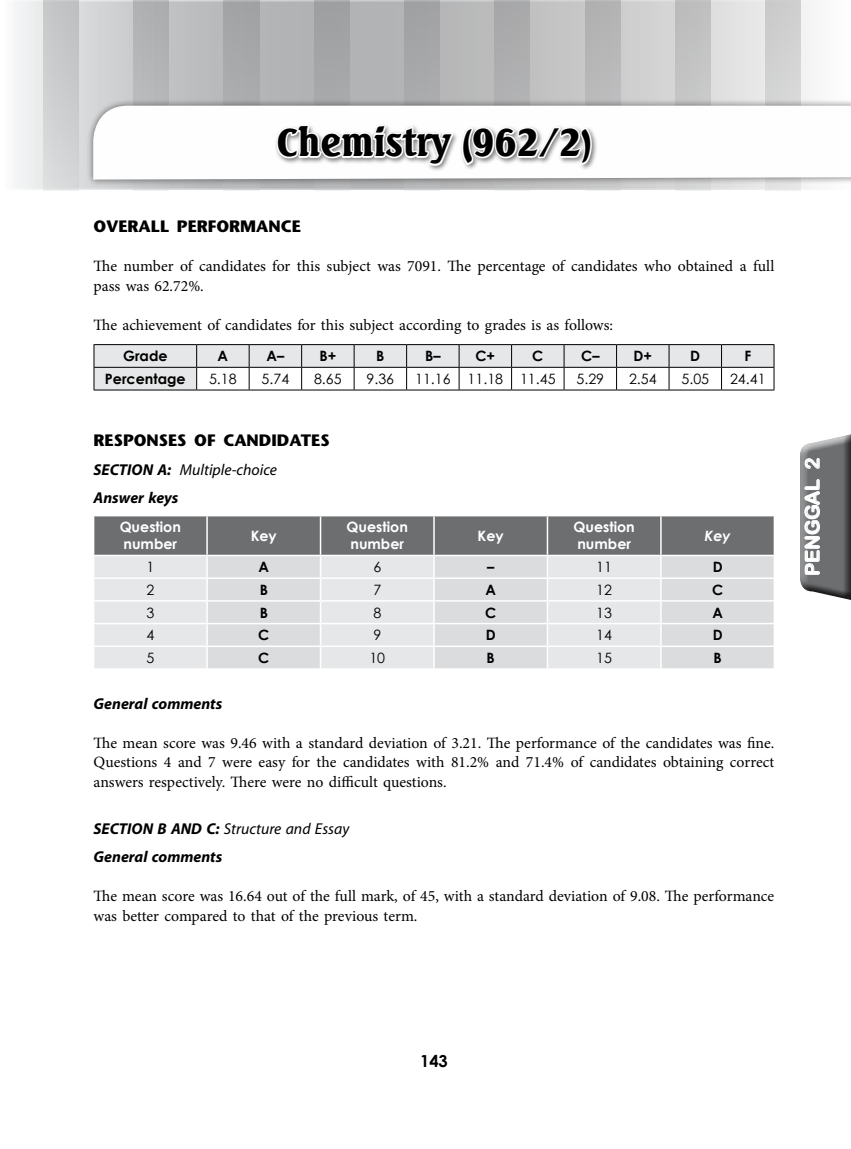
<style>
.page{position:relative;width:851px;height:1149px;background:#fff}
.page>*{position:absolute;margin:0;border:0;box-sizing:border-box;transform-origin:0 0}
.t1{font:900 37.5px "Seagull";color:#000}
.t2{font:19.5px "Arial Rounded MT Bold";color:#fff}
.t3{font:700 16.5px "Stone Sans";color:#000}
.t4{font:700 16.5px "Century Gothic";color:#000}
.t5{font:15.75px/19.5px "Minion Pro";color:#000}
.t6{font:italic 700 15.75px/28px "Myriad";color:#000}
.t7{font:14.25px "Century Gothic";color:#000}
.t8{font:700 14.25px/17.1px "Century Gothic";color:#fff}
.t9{font:700 14.25px "Century Gothic";color:#000}
.t10{font:italic 700 14.25px "Century Gothic";color:#fff}
.s1{font-weight:400}
</style>
<div class="page">
<svg style="left:800px;top:434px;width:50px;height:166px;background:#808183"></svg>
<svg style="left:17px;top:3px;width:794px;height:184px;background:#c9cacb"></svg>
<div style="left:0;top:0;width:850px;height:190px;border:2px solid #fff"></div>
<div style="left:43px;top:0;width:35px;height:190px;background:linear-gradient(to bottom,#c1c2c3,#d9dadc)"></div>
<div style="left:134px;top:0;width:35px;height:190px;background:#b2b3b5"></div>
<div style="left:224px;top:0;width:35px;height:190px;background:#a6a7a9"></div>
<div style="left:314px;top:0;width:35px;height:190px;background:#a3a4a6"></div>
<div style="left:404px;top:0;width:35px;height:190px;background:#a5a6a7"></div>
<div style="left:494px;top:0;width:36px;height:190px;background:#acadae"></div>
<div style="left:585px;top:0;width:35px;height:190px;background:#b6b6b7"></div>
<div style="left:675px;top:0;width:35px;height:190px;background:#c1c2c3"></div>
<div style="left:765px;top:0;width:35px;height:190px;background:#d1d1d2"></div>
<div style="left:86px;top:99px;width:764px;height:88px;background:#000;opacity:.5"></div>
<svg style="left:92px;top:105px;width:758px;height:76px"></svg>
<svg style="left:275px;top:123px;width:318px;height:68px"></svg>
<svg style="left:94px;top:344px;width:680px;height:45px"></svg>
<hr style="left:94px;top:389px;width:103px;height:1px;background:#000">
<hr style="left:197px;top:389px;width:52px;height:1px;background:#000">
<hr style="left:249px;top:389px;width:52px;height:1px;background:#000">
<hr style="left:301px;top:389px;width:53px;height:1px;background:#000">
<hr style="left:354px;top:389px;width:52px;height:1px;background:#000">
<hr style="left:406px;top:389px;width:53px;height:1px;background:#000">
<hr style="left:459px;top:389px;width:52px;height:1px;background:#000">
<hr style="left:511px;top:389px;width:53px;height:1px;background:#000">
<hr style="left:564px;top:389px;width:52px;height:1px;background:#000">
<hr style="left:616px;top:389px;width:53px;height:1px;background:#000">
<hr style="left:669px;top:389px;width:52px;height:1px;background:#000">
<hr style="left:721px;top:389px;width:53px;height:1px;background:#000">
<svg style="left:93px;top:515px;width:681px;height:153px;background:#c6c7c8"></svg>
<hr style="left:773px;top:647px;width:2px;height:21px;background:#fff">
<h1 class="t1" style="left:276px;top:120px;width:317px">Chemistry (962/2)</h1>
<p class="t3" style="left:94px;top:216px;width:209px">OVERALL PERFORMANCE</p>
<p class="t5" style="left:94px;top:256px;width:682px">The number of candidates for this subject was 7091. The percentage of candidates who obtained a full pass was 62.72%.</p>
<p class="t5" style="left:94px;top:315px;width:521px">The achievement of candidates for this subject according to grades is as follows:</p>
<p class="t9" style="left:123px;top:347px;width:46px">Grade</p>
<p class="t9" style="left:217px;top:347px;width:12px">A</p>
<p class="t9" style="left:266px;top:347px;width:19px">A–</p>
<p class="t9" style="left:319px;top:347px;width:18px">B+</p>
<p class="t9" style="left:376px;top:347px;width:10px">B</p>
<p class="t9" style="left:425px;top:347px;width:17px">B–</p>
<p class="t9" style="left:475px;top:347px;width:21px">C+</p>
<p class="t9" style="left:532px;top:347px;width:13px">C</p>
<p class="t9" style="left:581px;top:347px;width:20px">C–</p>
<p class="t9" style="left:633px;top:347px;width:20px">D+</p>
<p class="t9" style="left:690px;top:347px;width:11px">D</p>
<p class="t9" style="left:744px;top:347px;width:8px">F</p>
<p class="t9" style="left:105px;top:370px;width:82px">Percentage</p>
<p class="t7" style="left:209px;top:370px;width:29px">5.18</p>
<p class="t7" style="left:261px;top:370px;width:29px">5.74</p>
<p class="t7" style="left:314px;top:370px;width:29px">8.65</p>
<p class="t7" style="left:366px;top:370px;width:29px">9.36</p>
<p class="t7" style="left:415px;top:370px;width:142px">11.16 11.18 11.45</p>
<p class="t7" style="left:576px;top:370px;width:29px">5.29</p>
<p class="t7" style="left:629px;top:370px;width:29px">2.54</p>
<p class="t7" style="left:681px;top:370px;width:29px">5.05</p>
<p class="t7" style="left:730px;top:370px;width:37px">24.41</p>
<p class="t3" style="left:94px;top:430px;width:237px">RESPONSES OF CANDIDATES</p>
<p class="t6" style="left:94px;top:455px;width:185px">SECTION A: <span class="s1">Multiple-choice<br></span>Answer keys</p>
<p class="t8" style="left:120px;top:518px;width:63px">Question number</p>
<p class="t8" style="left:251px;top:526px;width:28px">Key</p>
<p class="t8" style="left:346px;top:518px;width:63px">Question number</p>
<p class="t8" style="left:477px;top:526px;width:28px">Key</p>
<p class="t8" style="left:573px;top:518px;width:63px">Question number</p>
<p class="t10" style="left:704px;top:526px;width:28px">Key</p>
<p class="t7" style="left:146px;top:558px;width:9px">1</p>
<p class="t9" style="left:258px;top:558px;width:12px">A</p>
<p class="t7" style="left:373px;top:558px;width:9px">6</p>
<p class="t9" style="left:487px;top:558px;width:9px">–</p>
<p class="t7" style="left:596px;top:558px;width:17px">11</p>
<p class="t9" style="left:712px;top:558px;width:11px">D</p>
<p class="t7" style="left:146px;top:581px;width:9px">2</p>
<p class="t9" style="left:260px;top:580px;width:10px">B</p>
<p class="t7" style="left:373px;top:581px;width:9px">7</p>
<p class="t9" style="left:485px;top:580px;width:12px">A</p>
<p class="t7" style="left:596px;top:581px;width:17px">12</p>
<p class="t9" style="left:712px;top:580px;width:13px">C</p>
<p class="t7" style="left:146px;top:603px;width:9px">3</p>
<p class="t9" style="left:260px;top:603px;width:10px">B</p>
<p class="t7" style="left:373px;top:603px;width:9px">8</p>
<p class="t9" style="left:485px;top:603px;width:13px">C</p>
<p class="t7" style="left:596px;top:603px;width:17px">13</p>
<p class="t9" style="left:712px;top:603px;width:12px">A</p>
<p class="t7" style="left:146px;top:626px;width:9px">4</p>
<p class="t9" style="left:258px;top:626px;width:13px">C</p>
<p class="t7" style="left:373px;top:626px;width:9px">9</p>
<p class="t9" style="left:485px;top:626px;width:11px">D</p>
<p class="t7" style="left:596px;top:626px;width:17px">14</p>
<p class="t9" style="left:712px;top:626px;width:11px">D</p>
<p class="t7" style="left:146px;top:649px;width:9px">5</p>
<p class="t9" style="left:258px;top:648px;width:13px">C</p>
<p class="t7" style="left:369px;top:649px;width:17px">10</p>
<p class="t9" style="left:486px;top:648px;width:10px">B</p>
<p class="t7" style="left:596px;top:649px;width:17px">15</p>
<p class="t9" style="left:713px;top:648px;width:10px">B</p>
<p class="t6" style="left:94px;top:689px;width:130px">General comments</p>
<p class="t5" style="left:94px;top:733px;width:682px;text-align:justify">The mean score was 9.46 with a standard deviation of 3.21. The performance of the candidates was fine.<br>Questions 4 and 7 were easy for the candidates with 81.2% and 71.4% of candidates obtaining correct answers respectively. There were no difficult questions.</p>
<p class="t6" style="left:94px;top:815px;width:257px">SECTION B AND C: <span class="s1">Structure and Essay<br></span>General comments</p>
<p class="t5" style="left:94px;top:886px;width:682px">The mean score was 16.64 out of the full mark, of 45, with a standard deviation of 9.08. The performance was better compared to that of the previous term.</p>
<p class="t2" style="left:800px;top:575px;width:119px;rotate:-90deg">PENGGAL 2</p>
<p class="t4" style="left:420px;top:1050px;width:29px">143</p>
</div>
